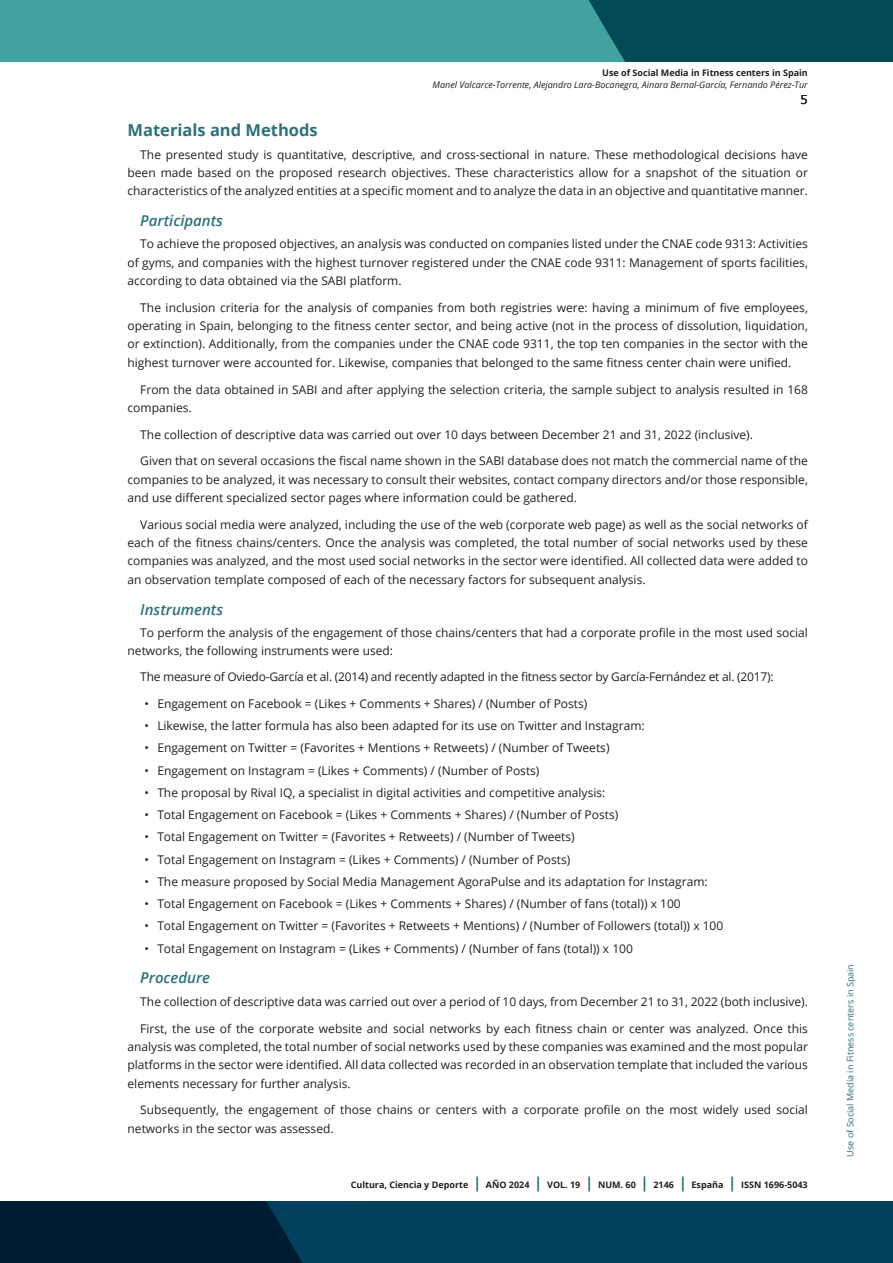
<style>
.page{position:relative;width:893px;height:1263px;background:#fff}
.page>*{position:absolute;margin:0;border:0;box-sizing:border-box;transform-origin:0 0}
.subtitulo_H3{font:700 16.5px "Open Sans";color:#2c727a}
.subtitulo_2_H3{font:italic 600 15px "Open Sans";color:#2c727a}
.Cuerpo_de_texto_P{font:12px/18.3px "Open Sans";color:#231f20;text-align:justify}
.Cuerpo_de_texto_P-2{font:12px "Open Sans";letter-spacing:-.02em;color:#231f20}
.t1{font:12px "Verdana";color:#231f20}
.t2{font:700 9px "Open Sans";color:#231f20}
.t3{font:italic 9px "Open Sans";color:#231f20}
.t4{font:9px "Open Sans";color:#2c727a}
.s1{font-size:15px;color:#2c727a}
</style>
<div class="page">
<svg style="left:0;top:1201px;width:893px;height:62px;background:#02344e"></svg>
<div style="left:0;top:0;width:893px;height:62px;background:#41a29f"></div>
<div style="left:589px;top:0;width:304px;height:62px;background:#024a56"></div>
<p class="t2" style="left:602px;top:67px;width:207px">Use of Social Media in Fitness centers in Spain</p>
<p class="t3" style="left:433px;top:79px;width:377px">Manel Valcarce-Torrente, Alejandro Lara-Bocanegra, Ainara Bernal-García, Fernando Pérez-Tur</p>
<p class="t1" style="left:800px;top:91px;width:9px">5</p>
<p class="subtitulo_H3" style="left:128px;top:118px;width:192px">Materials and Methods</p>
<p class="Cuerpo_de_texto_P" style="left:128px;top:145px;width:682px;text-indent:13px">The presented study is quantitative, descriptive, and cross-sectional in nature. These methodological decisions have been made based on the proposed research objectives. These characteristics allow for a snapshot of the situation or characteristics of the analyzed entities at a specific moment and to analyze the data in an objective and quantitative manner.</p>
<p class="subtitulo_2_H3" style="left:140px;top:210px;width:84px">Participants</p>
<p class="Cuerpo_de_texto_P" style="left:128px;top:235px;width:682px;text-indent:13px">To achieve the proposed objectives, an analysis was conducted on companies listed under the CNAE code 9313: Activities of gyms, and companies with the highest turnover registered under the CNAE code 9311: Management of sports facilities, according to data obtained via the SABI platform.</p>
<p class="Cuerpo_de_texto_P" style="left:128px;top:298px;width:682px;text-indent:13px">The inclusion criteria for the analysis of companies from both registries were: having a minimum of five employees, operating in Spain, belonging to the fitness center sector, and being active (not in the process of dissolution, liquidation, or extinction). Additionally, from the companies under the CNAE code 9311, the top ten companies in the sector with the highest turnover were accounted for. Likewise, companies that belonged to the same fitness center chain were unified.</p>
<p class="Cuerpo_de_texto_P" style="left:128px;top:380px;width:682px;text-indent:13px">From the data obtained in SABI and after applying the selection criteria, the sample subject to analysis resulted in 168 companies.</p>
<p class="Cuerpo_de_texto_P" style="left:140px;top:425px;width:614px">The collection of descriptive data was carried out over 10 days between December 21 and 31, 2022 (inclusive).</p>
<p class="Cuerpo_de_texto_P" style="left:128px;top:452px;width:682px;text-indent:13px">Given that on several occasions the fiscal name shown in the SABI database does not match the commercial name of the companies to be analyzed, it was necessary to consult their websites, contact company directors and/or those responsible, and use different specialized sector pages where information could be gathered.</p>
<p class="Cuerpo_de_texto_P" style="left:128px;top:515px;width:682px;text-indent:13px">Various social media were analyzed, including the use of the web (corporate web page) as well as the social networks of each of the fitness chains/centers. Once the analysis was completed, the total number of social networks used by these companies was analyzed, and the most used social networks in the sector were identified. All collected data were added to an observation template composed of each of the necessary factors for subsequent analysis.</p>
<p class="subtitulo_2_H3" style="left:140px;top:599px;width:84px">Instruments</p>
<p class="Cuerpo_de_texto_P" style="left:128px;top:623px;width:682px;text-indent:13px">To perform the analysis of the engagement of those chains/centers that had a corporate profile in the most used social networks, the following instruments were used:</p>
<p class="Cuerpo_de_texto_P-2" style="left:140px;top:669px;width:635px">The measure of Oviedo-García et al. (2014) and recently adapted in the fitness sector by García-Fernández et al. (2017):</p>
<p class="Cuerpo_de_texto_P" style="left:145px;top:694px;width:444px">• Engagement on Facebook = (Likes + Comments + Shares) / (Number of Posts)</p>
<p class="Cuerpo_de_texto_P" style="left:145px;top:716px;width:502px">• Likewise, the latter formula has also been adapted for its use on Twitter and Instagram:</p>
<p class="Cuerpo_de_texto_P" style="left:145px;top:738px;width:466px">• Engagement on Twitter = (Favorites + Mentions + Retweets) / (Number of Tweets)</p>
<p class="Cuerpo_de_texto_P" style="left:145px;top:761px;width:396px">• Engagement on Instagram = (Likes + Comments) / (Number of Posts)</p>
<p class="Cuerpo_de_texto_P" style="left:145px;top:783px;width:462px">• The proposal by Rival IQ, a specialist in digital activities and competitive analysis:</p>
<p class="Cuerpo_de_texto_P" style="left:145px;top:805px;width:475px">• Total Engagement on Facebook = (Likes + Comments + Shares) / (Number of Posts)</p>
<p class="Cuerpo_de_texto_P" style="left:145px;top:827px;width:432px">• Total Engagement on Twitter = (Favorites + Retweets) / (Number of Tweets)</p>
<p class="Cuerpo_de_texto_P" style="left:145px;top:850px;width:427px">• Total Engagement on Instagram = (Likes + Comments) / (Number of Posts)</p>
<p class="Cuerpo_de_texto_P" style="left:145px;top:872px;width:565px">• The measure proposed by Social Media Management AgoraPulse and its adaptation for Instagram:</p>
<p class="Cuerpo_de_texto_P" style="left:145px;top:894px;width:538px">• Total Engagement on Facebook = (Likes + Comments + Shares) / (Number of fans (total)) x 100</p>
<p class="Cuerpo_de_texto_P" style="left:145px;top:916px;width:580px">• Total Engagement on Twitter = (Favorites + Retweets + Mentions) / (Number of Followers (total)) x 100</p>
<p class="Cuerpo_de_texto_P" style="left:145px;top:939px;width:490px">• Total Engagement on Instagram = (Likes + Comments) / (Number of fans (total)) x 100</p>
<p class="subtitulo_2_H3" style="left:140px;top:968px;width:71px">Procedure</p>
<p class="Cuerpo_de_texto_P" style="left:140px;top:992px;width:669px">The collection of descriptive data was carried out over a period of 10 days, from December 21 to 31, 2022 (both inclusive).</p>
<p class="Cuerpo_de_texto_P" style="left:128px;top:1019px;width:682px;text-indent:13px">First, the use of the corporate website and social networks by each fitness chain or center was analyzed. Once this analysis was completed, the total number of social networks used by these companies was examined and the most popular platforms in the sector were identified. All data collected was recorded in an observation template that included the various elements necessary for further analysis.</p>
<p class="Cuerpo_de_texto_P" style="left:128px;top:1101px;width:682px;text-indent:13px">Subsequently, the engagement of those chains or centers with a corporate profile on the most widely used social networks in the sector was assessed.</p>
<p class="t2" style="left:351px;top:1179px;width:458px">Cultura, Ciencia y Deporte <span class="s1">|</span> AÑO 2024 <span class="s1">|</span> VOL. 19 <span class="s1">|</span> NUM. 60 <span class="s1">|</span> 2146 <span class="s1">|</span> España <span class="s1">|</span> ISSN 1696-5043</p>
<p class="t4" style="left:844px;top:1156px;width:194px;rotate:-90deg">Use of Social Media in Fitness centers in Spain</p>
</div>
